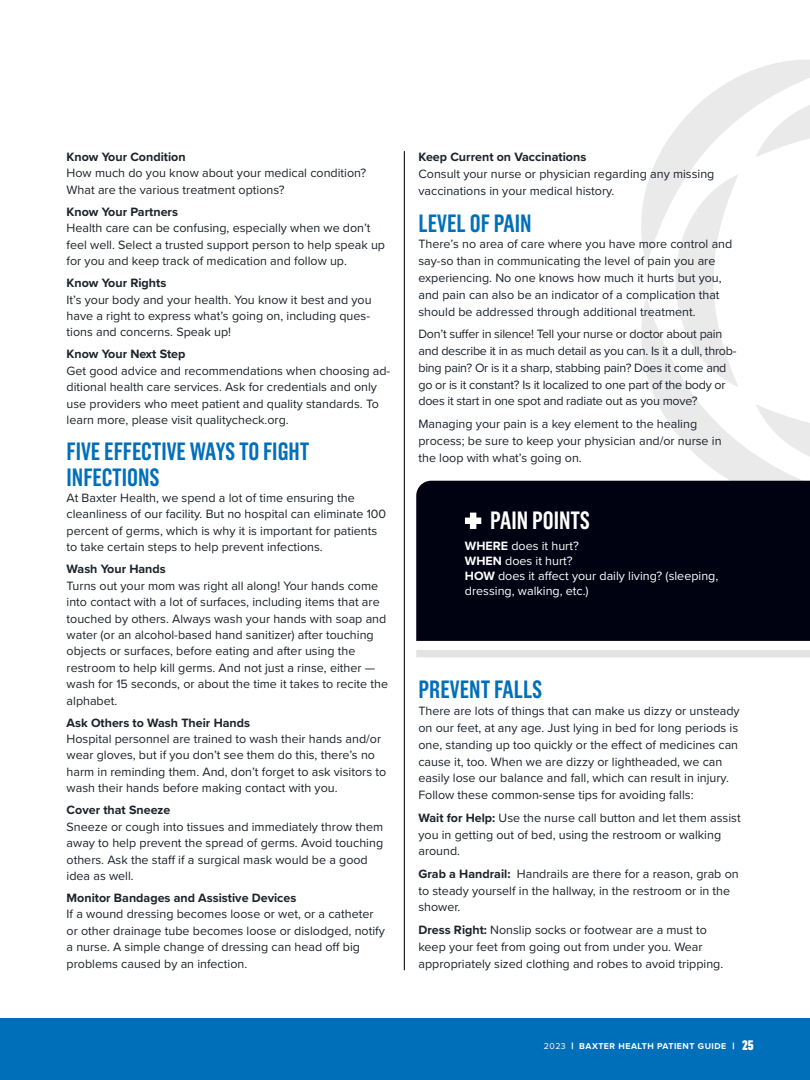
<style>
.page{position:relative;width:810px;height:1080px;background:#fff}
.page>*{position:absolute;margin:0;border:0;box-sizing:border-box;transform-origin:0 0}
.t1{font:600 25px/25.1px "Grotzec Cond";color:#006fba}
.t2{font:600 25px "Grotzec Cond";color:#fff}
.t3{font:12.5px/16.4px "Proxima Nova";color:#1c232b}
.t4{font:12.5px/16.9px "Proxima Nova";letter-spacing:-.02em;color:#1c232b}
.t5{font:700 12.5px "Proxima Nova";color:#1c232b}
.t6{font:12.5px/15px "Proxima Nova";color:#fff}
.t7{font:700 8.75px "Proxima Nova";letter-spacing:.06em;color:#fff}
.s1{font-weight:700}
.s2{font-weight:400}
.s3{font-weight:900;font-size:9.38px}
.s4{font-family:"Grotzec Cond";font-weight:900;font-size:13.75px}
</style>
<div class="page">
<div style="left:0;top:1018px;width:810px;height:62px;background:#006fba"></div>
<svg style="left:641px;top:60px;width:169px;height:421px"></svg>
<div style="left:416px;top:481px;width:394px;height:160px;background:#000212"></div>
<svg style="left:465px;top:513px;width:16px;height:16px"></svg>
<div style="left:416px;top:650px;width:394px;height:7px;background:#e2e4e2"></div>
<hr style="left:404px;top:151px;width:1px;height:819px;background:#231f20">
<p class="t5" style="left:67px;top:148px;width:121px">Know Your Condition</p>
<p class="t3" style="left:67px;top:165px;width:301px">How much do you know about your medical condition?<br>What are the various treatment options?</p>
<p class="t5" style="left:67px;top:202px;width:113px">Know Your Partners</p>
<p class="t3" style="left:67px;top:220px;width:320px">Health care can be confusing, especially when we don’t feel well. Select a trusted support person to help speak up for you and keep track of medication and follow up.</p>
<p class="t5" style="left:67px;top:274px;width:101px">Know Your Rights</p>
<p class="t3" style="left:67px;top:292px;width:307px">It’s your body and your health. You know it best and you have a right to express what’s going on, including ques&shy;tions and concerns. Speak up!</p>
<p class="t5" style="left:67px;top:345px;width:120px">Know Your Next Step</p>
<p class="t3" style="left:67px;top:363px;width:325px">Get good advice and recommendations when choosing ad&shy;ditional health care services. Ask for credentials and only use providers who meet patient and quality standards. To learn more, please visit qualitycheck.org.</p>
<h1 class="t1" style="left:67px;top:439px;width:245px">FIVE EFFECTIVE WAYS TO FIGHT<br>INFECTIONS</h1>
<p class="t3" style="left:67px;top:490px;width:321px">At Baxter Health, we spend a lot of time ensuring the cleanliness of our facility. But no hospital can eliminate 100 percent of germs, which is why it is important for patients to take certain steps to help prevent infections.</p>
<p class="t5" style="left:67px;top:560px;width:101px">Wash Your Hands</p>
<p class="t3" style="left:67px;top:578px;width:323px">Turns out your mom was right all along! Your hands come into contact with a lot of surfaces, including items that are touched by others. Always wash your hands with soap and water (or an alcohol-based hand sanitizer) after touching objects or surfaces, before eating and after using the restroom to help kill germs. And not just a rinse, either — wash for 15 seconds, or about the time it takes to recite the alphabet.</p>
<p class="t5" style="left:67px;top:713px;width:185px">Ask Others to Wash Their Hands</p>
<p class="t3" style="left:67px;top:731px;width:321px">Hospital personnel are trained to wash their hands and/or wear gloves, but if you don’t see them do this, there’s no harm in reminding them. And, don’t forget to ask visitors to wash their hands before making contact with you.</p>
<p class="t5" style="left:67px;top:801px;width:105px">Cover that Sneeze</p>
<p class="t3" style="left:67px;top:819px;width:318px">Sneeze or cough into tissues and immediately throw them away to help prevent the spread of germs. Avoid touching others. Ask the staff if a surgical mask would be a good idea as well.</p>
<p class="t5" style="left:67px;top:889px;width:231px">Monitor Bandages and Assistive Devices</p>
<p class="t3" style="left:67px;top:906px;width:320px">If a wound dressing becomes loose or wet, or a catheter or other drainage tube becomes loose or dislodged, notify a nurse. A simple change of dressing can head off big problems caused by an infection.</p>
<p class="t5" style="left:418px;top:148px;width:169px">Keep Current on Vaccinations</p>
<p class="t3" style="left:418px;top:166px;width:297px;line-height:16.9px">Consult your nurse or physician regarding any missing vaccinations in your medical history.</p>
<h1 class="t1" style="left:418px;top:210px;width:115px">LEVEL OF PAIN</h1>
<p class="t3" style="left:418px;top:236px;width:315px;line-height:16.9px">There’s no area of care where you have more control and say-so than in communicating the level of pain you are experiencing. No one knows how much it hurts but you, and pain can also be an indicator of a complication that should be addressed through additional treatment.</p>
<p class="t4" style="left:418px;top:326px;width:320px">Don’t suffer in silence! Tell your nurse or doctor about pain and describe it in as much detail as you can. Is it a dull, throb&shy;bing pain? Or is it a sharp, stabbing pain? Does it come and go or is it constant? Is it localized to one part of the body or does it start in one spot and radiate out as you move?</p>
<p class="t3" style="left:418px;top:416px;width:305px;line-height:16.9px">Managing your pain is a key element to the healing process; be sure to keep your physician and/or nurse in the loop with what’s going on.</p>
<h1 class="t2" style="left:490px;top:506px;width:101px">PAIN POINTS</h1>
<p class="t6" style="left:465px;top:539px;width:255px"><span class="s1">WHERE</span> does it hurt?<br><span class="s1">WHEN</span> does it hurt?<br><span class="s1">HOW</span> does it affect your daily living? (sleeping, dressing, walking, etc.)</p>
<h1 class="t1" style="left:418px;top:676px;width:125px">PREVENT FALLS</h1>
<p class="t3" style="left:418px;top:703px;width:323px;line-height:16.9px">There are lots of things that can make us dizzy or unsteady on our feet, at any age. Just lying in bed for long periods is one, standing up too quickly or the effect of medicines can cause it, too. When we are dizzy or lightheaded, we can easily lose our balance and fall, which can result in injury.<br>Follow these common-sense tips for avoiding falls:</p>
<p class="t3" style="left:418px;top:809px;width:324px;line-height:16.9px"><span class="s1">Wait for Help:</span> Use the nurse call button and let them assist you in getting out of bed, using the restroom or walking around.</p>
<p class="t3" style="left:418px;top:865px;width:322px;line-height:16.9px"><span class="s1">Grab a Handrail:</span> Handrails are there for a reason, grab on to steady yourself in the hallway, in the restroom or in the shower.</p>
<p class="t3" style="left:418px;top:922px;width:306px;line-height:16.9px"><span class="s1">Dress Right:</span> Nonslip socks or footwear are a must to keep your feet from going out from under you. Wear appropriately sized clothing and robes to avoid tripping.</p>
<p class="t7" style="left:544px;top:1040px;width:211px"><span class="s2">2023</span> <span class="s3">|</span> BAXTER HEALTH PATIENT GUIDE <span class="s3">|</span> <span class="s4">25</span></p>
</div>
